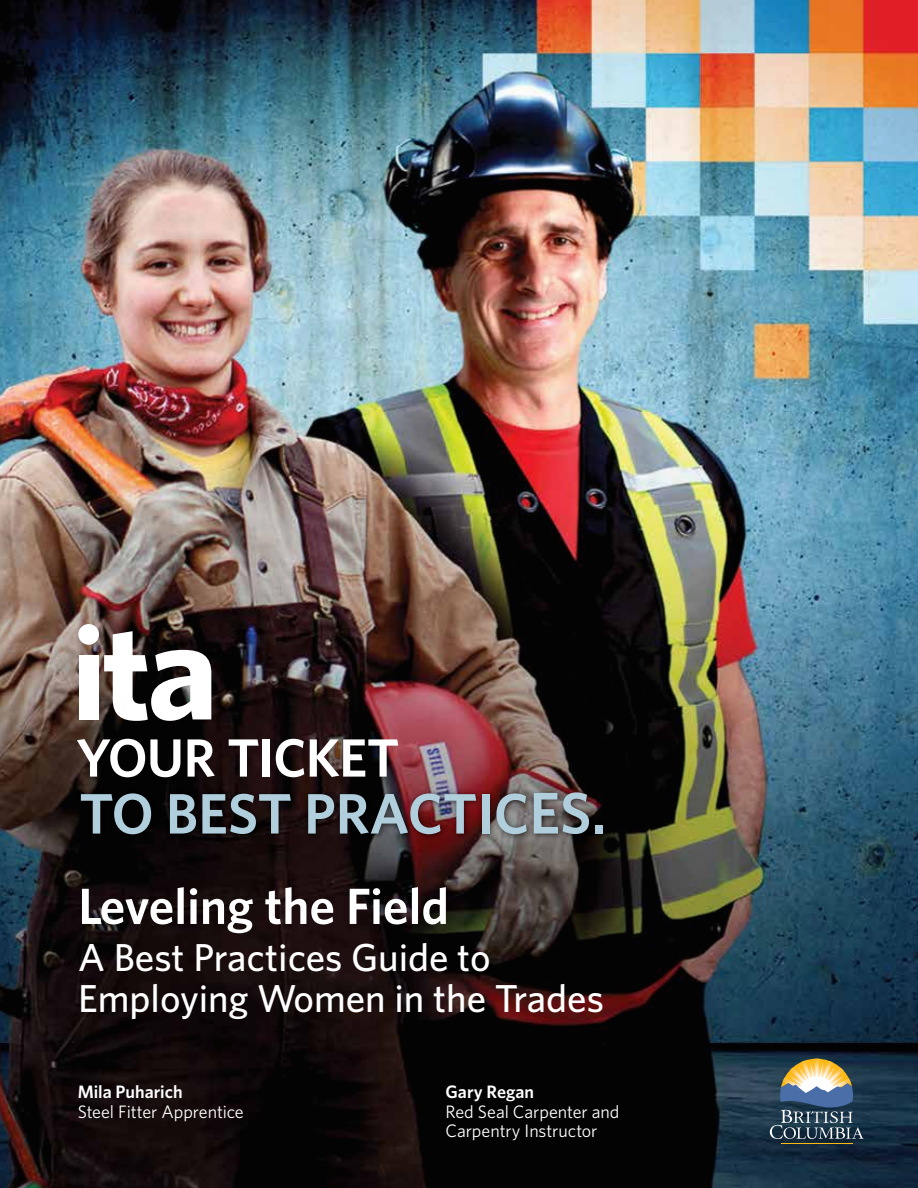
<style>
.page{position:relative;width:918px;height:1188px;background:#fff}
.page>*{position:absolute;margin:0;border:0;box-sizing:border-box;transform-origin:0 0}
.t1{font:600 57.15px "Whitney";color:#b0cedc}
.t2{font:600 51px "Whitney";letter-spacing:-.01em;color:#fff}
.t3{font:500 39px/40.8px "Whitney";color:#fff}
.t4{font:18px/19.5px "Whitney";letter-spacing:-.005em;color:#fff}
.t5{font:600 18px "Whitney";color:#fff}
.s1{font-size:58.95px}
</style>
<div class="page">
<img style="left:0;top:0;width:918px;height:1188px">
<svg style="left:77px;top:739px;width:103px;height:38px"></svg>
<svg style="left:188px;top:739px;width:27px;height:38px"></svg>
<svg style="left:229px;top:739px;width:30px;height:38px"></svg>
<div style="left:263px;top:739px;width:7px;height:38px;background:#fff"></div>
<svg style="left:276px;top:739px;width:28px;height:38px"></svg>
<svg style="left:310px;top:739px;width:94px;height:38px"></svg>
<div style="left:79px;top:655px;width:19px;height:64px;background:#fff"></div>
<svg style="left:104px;top:631px;width:107px;height:90px"></svg>
<div style="left:78px;top:624px;width:21px;height:21px;background:#fff;border-radius:50%"></div>
<div style="left:76px;top:788px;width:533px;height:53px;background:#000;opacity:.65"></div>
<hr style="left:781px;top:1143px;width:72px;height:1px;background:#fdb913">
<svg style="left:770px;top:1059px;width:94px;height:80px;background:#616e71"></svg>
<h1 class="t1" style="left:79px;top:776px;width:528px">TO BEST PRACTIC<span class="s1">ES.</span></h1>
<h2 class="t2" style="left:78px;top:872px;width:372px">LEVELING THE FIELD</h2>
<h3 class="t3" style="left:78px;top:936px;width:527px">A Best Practices Guide to<br>Employing Women in the Trades</h3>
<p class="t5" style="left:78px;top:1080px;width:106px">MILA PUHARICH</p>
<p class="t4" style="left:78px;top:1102px;width:168px">Steel Fitter Apprentice</p>
<p class="t5" style="left:446px;top:1080px;width:90px">GARY REGAN</p>
<p class="t4" style="left:446px;top:1102px;width:175px">Red Seal Carpenter and<br>Carpentry Instructor</p>
</div>
